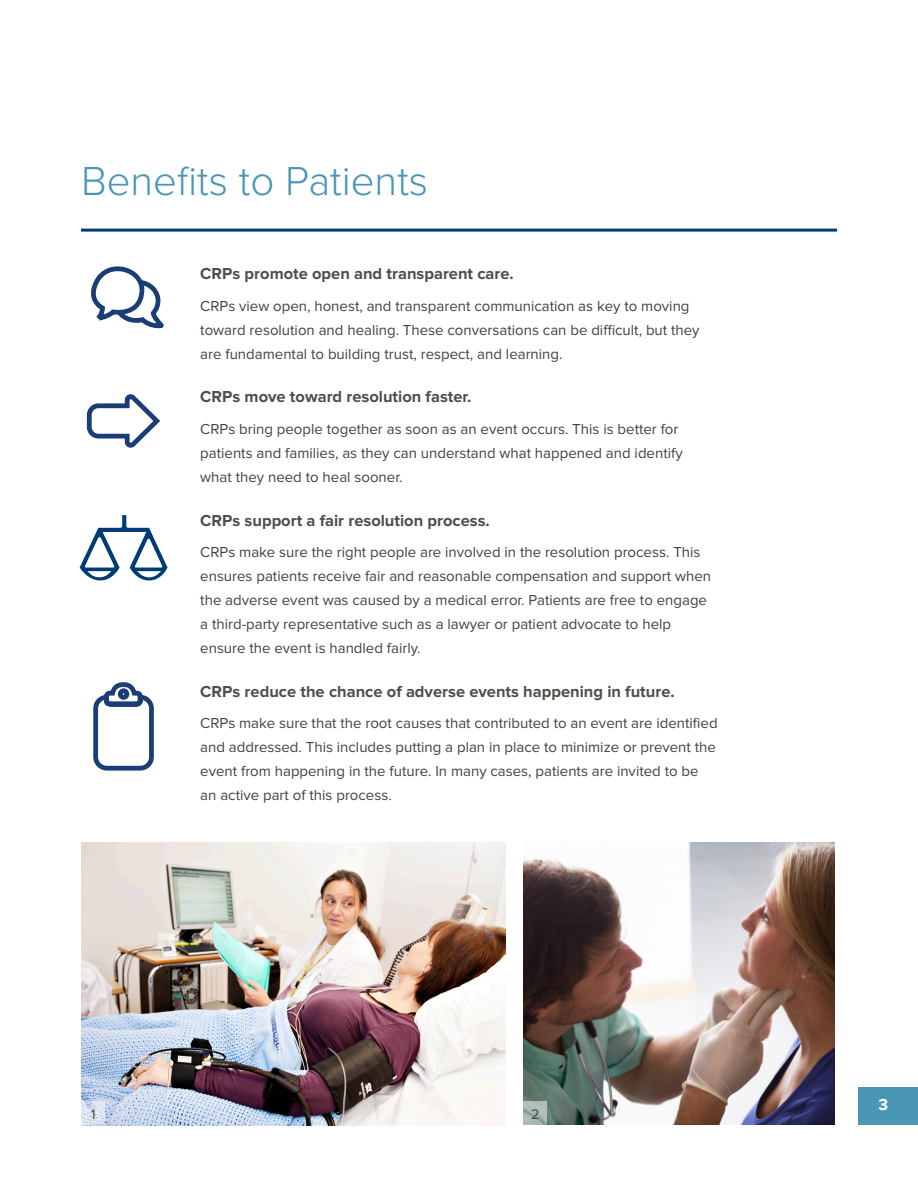
<style>
.page{position:relative;width:918px;height:1188px;background:#fff}
.page>*{position:absolute;margin:0;border:0;box-sizing:border-box;transform-origin:0 0}
.Heading_1{font:300 42px "Proxima Nova";color:#4a96b5}
.Heading_4{font:700 16.5px "Proxima Nova";color:#4e4f48}
.t1{font:700 16.5px "Proxima Nova";color:#fff}
.Body{font:15px/24px "Proxima Nova";color:#3f4341}
.Body-2{font:14.25px "Proxima Nova";color:#3f4341}
</style>
<div class="page">
<div style="left:859px;top:1087px;width:59px;height:38px;background:#4a96b5"></div>
<svg style="left:86px;top:395px;width:74px;height:52px"></svg>
<svg style="left:80px;top:515px;width:87px;height:66px"></svg>
<svg style="left:91px;top:266px;width:73px;height:63px"></svg>
<svg style="left:93px;top:682px;width:61px;height:89px"></svg>
<div style="left:118px;top:688px;width:11px;height:12px;border:5px solid #1a3d75;border-radius:50%"></div>
<img style="left:523px;top:843px;width:312px;height:282px">
<img style="left:81px;top:842px;width:424px;height:283px">
<hr style="left:81px;top:229px;width:756px;height:3px;background:#013b77">
<svg style="left:81px;top:1101px;width:24px;height:24px"></svg>
<svg style="left:523px;top:1101px;width:24px;height:24px"></svg>
<p class="Heading_1" style="left:81px;top:157px;width:349px">Benefits to Patients</p>
<p class="Heading_4" style="left:200px;top:264px;width:315px">CRPs promote open and transparent care.</p>
<p class="Body" style="left:200px;top:294px;width:501px">CRPs view open, honest, and transparent communication as key to moving toward resolution and healing. These conversations can be difficult, but they are fundamental to building trust, respect, and learning.</p>
<p class="Heading_4" style="left:200px;top:387px;width:272px">CRPs move toward resolution faster.</p>
<p class="Body" style="left:200px;top:417px;width:484px">CRPs bring people together as soon as an event occurs. This is better for patients and families, as they can understand what happened and identify what they need to heal sooner.</p>
<p class="Heading_4" style="left:200px;top:511px;width:291px">CRPs support a fair resolution process.</p>
<p class="Body" style="left:200px;top:540px;width:512px">CRPs make sure the right people are involved in the resolution process. This ensures patients receive fair and reasonable compensation and support when the adverse event was caused by a medical error. Patients are free to engage a third-party representative such as a lawyer or patient advocate to help ensure the event is handled fairly.</p>
<p class="Heading_4" style="left:200px;top:682px;width:476px">CRPs reduce the chance of adverse events happening in future.</p>
<p class="Body" style="left:200px;top:711px;width:519px">CRPs make sure that the root causes that contributed to an event are identified and addressed. This includes putting a plan in place to minimize or prevent the event from happening in the future. In many cases, patients are invited to be an active part of this process.</p>
<p class="Body-2" style="left:91px;top:1106px;width:6px">1</p>
<p class="Body-2" style="left:531px;top:1106px;width:10px">2</p>
<p class="t1" style="left:878px;top:1095px;width:11px">3</p>
</div>
